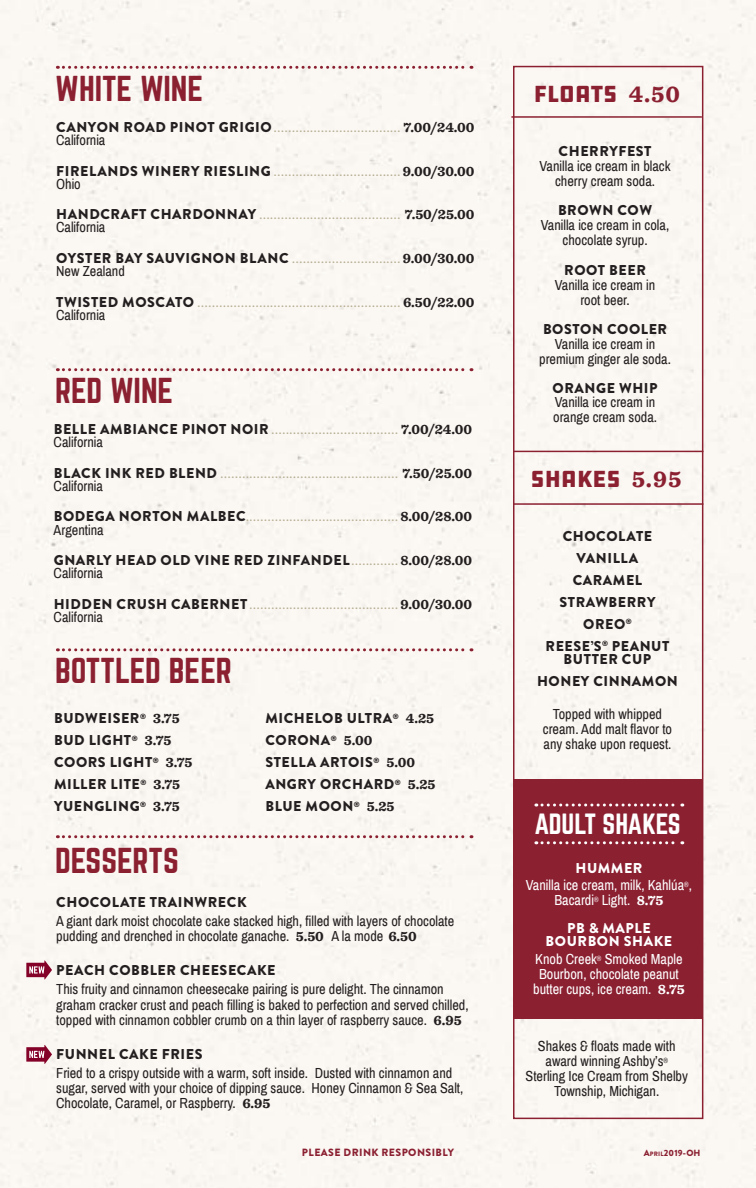
<style>
.page{position:relative;width:756px;height:1188px;background:#fff}
.page>*{position:absolute;margin:0;border:0;box-sizing:border-box;transform-origin:0 0}
.t1{font:31.5px "Norwester";color:#8b2031}
.t2{font:25.65px "Norwester";letter-spacing:-.02em;color:#fff}
.t3{font:24px "DDC Hardware";letter-spacing:-.02em;color:#8b2031}
.t4{font:14.25px/15px "Archivo Narrow";color:#231f20;text-align:center}
.t5{font:900 14.25px/22px "Brandon Grotesque";letter-spacing:.04em;color:#231f20}
.t6{font:14.25px/15px "Archivo Narrow";color:#fff;text-align:center}
.t7{font:900 14.25px "Brandon Grotesque";letter-spacing:.04em;color:#fff}
.t8{font:900 10.5px "Brandon Grotesque";letter-spacing:.04em;color:#8b2031}
.t9{font:900 9px "Brandon Grotesque";color:#b6ad92}
.t10{font:900 9px "Brandon Grotesque";letter-spacing:.02em;color:#8b2031}
.s1{font-size:14.25px;color:#231f20}
.s2{font-family:"Sentinel";font-weight:700;font-size:14.25px;color:#231f20}
.s3{font-size:9px;color:#b6ad92}
.s4{font-family:"Sentinel";font-weight:700}
.s5{font-family:"Brandon Grotesque";font-weight:900}
.s6{font-size:6.3px}
</style>
<div class="page">
<div style="left:0;top:0;width:756px;height:661px;background:#fbf8f3"></div>
<div style="left:0;top:661px;width:756px;height:527px;background:#fbf8f3"></div>
<svg style="left:57px;top:66px;width:415px;height:3px"></svg>
<svg style="left:57px;top:368px;width:415px;height:3px"></svg>
<svg style="left:57px;top:648px;width:415px;height:3px"></svg>
<svg style="left:57px;top:835px;width:415px;height:3px"></svg>
<div style="left:513px;top:66px;width:190px;height:1053px;border:2px solid #8b2031"></div>
<hr style="left:511px;top:116px;width:191px;height:2px;background:#8b2031">
<hr style="left:513px;top:503px;width:190px;height:2px;background:#8b2031">
<hr style="left:513px;top:451px;width:190px;height:1px;background:#8b2031">
<div style="left:513px;top:779px;width:189px;height:239px;background:#8b2031"></div>
<svg style="left:536px;top:804px;width:147px;height:3px"></svg>
<svg style="left:536px;top:841px;width:147px;height:3px"></svg>
<svg style="left:26px;top:1045px;width:26px;height:19px"></svg>
<svg style="left:26px;top:960px;width:26px;height:20px"></svg>
<p class="t1" style="left:55px;top:73px;width:150px">WHITE WINE</p>
<p class="t9" style="left:56px;top:123px;width:420px"><span class="s1">CANYON ROAD PINOT GRIGIO</span> ................................... <span class="s2">7.00/24.00</span></p>
<p class="t4" style="left:56px;top:133px;width:51px">California</p>
<p class="t9" style="left:56px;top:166px;width:420px"><span class="s1">FIRELANDS WINERY RIESLING</span> ................................... <span class="s2">9.00/30.00</span></p>
<p class="t4" style="left:56px;top:177px;width:26px">Ohio</p>
<p class="t9" style="left:56px;top:210px;width:420px"><span class="s1">HANDCRAFT CHARDONNAY</span> ....................................... <span class="s2">7.50/25.00</span></p>
<p class="t4" style="left:56px;top:220px;width:51px">California</p>
<p class="t9" style="left:56px;top:254px;width:420px"><span class="s1">OYSTER BAY SAUVIGNON BLANC</span> .............................. <span class="s2">9.00/30.00</span></p>
<p class="t4" style="left:56px;top:264px;width:70px">New Zealand</p>
<p class="t9" style="left:56px;top:297px;width:420px"><span class="s1">TWISTED MOSCATO</span> ........................................................ <span class="s2">6.50/22.00</span></p>
<p class="t4" style="left:56px;top:308px;width:51px">California</p>
<p class="t1" style="left:55px;top:375px;width:120px">RED WINE</p>
<p class="t9" style="left:54px;top:425px;width:420px"><span class="s1">BELLE AMBIANCE PINOT NOIR</span> ................................... <span class="s2">7.00/24.00</span></p>
<p class="t4" style="left:54px;top:435px;width:51px">California</p>
<p class="t9" style="left:54px;top:468px;width:420px"><span class="s1">BLACK INK RED BLEND</span> ................................................. <span class="s2">7.50/25.00</span></p>
<p class="t4" style="left:54px;top:479px;width:51px">California</p>
<p class="t9" style="left:54px;top:512px;width:420px"><span class="s1">BODEGA NORTON MALBEC</span>.......................................... <span class="s2">8.00/28.00</span></p>
<p class="t4" style="left:54px;top:522px;width:52px">Argentina</p>
<p class="t5" style="left:54px;top:549px;width:420px">GNARLY HEAD OLD VINE RED ZINFANDEL <span class="s3">.............</span> <span class="s4">8.00/28.00</span></p>
<p class="t4" style="left:54px;top:566px;width:51px">California</p>
<p class="t9" style="left:54px;top:599px;width:420px"><span class="s1">HIDDEN CRUSH CABERNET</span> ......................................... <span class="s2">9.00/30.00</span></p>
<p class="t4" style="left:54px;top:610px;width:51px">California</p>
<p class="t1" style="left:55px;top:656px;width:178px">BOTTLED BEER</p>
<p class="t5" style="left:54px;top:708px;width:127px">BUDWEISER<sup>®</sup> <span class="s4">3.75</span></p>
<p class="t5" style="left:54px;top:730px;width:119px">BUD LIGHT<sup>®</sup> <span class="s4">3.75</span></p>
<p class="t5" style="left:54px;top:752px;width:140px">COORS LIGHT<sup>®</sup> <span class="s4">3.75</span></p>
<p class="t5" style="left:54px;top:774px;width:127px">MILLER LITE<sup>®</sup> <span class="s4">3.75</span></p>
<p class="t5" style="left:54px;top:796px;width:127px">YUENGLING<sup>®</sup> <span class="s4">3.75</span></p>
<p class="t1" style="left:55px;top:845px;width:125px">DESSERTS</p>
<p class="t5" style="left:265px;top:708px;width:172px">MICHELOB ULTRA<sup>®</sup> <span class="s4">4.25<br></span>CORONA<sup>®</sup> <span class="s4">5.00<br></span>STELLA ARTOIS<sup>®</sup> <span class="s4">5.00<br></span>ANGRY ORCHARD<sup>®</sup> <span class="s4">5.25<br></span>BLUE MOON<sup>®</sup> <span class="s4">5.25</span></p>
<p class="t5" style="left:56px;top:891px;width:192px">CHOCOLATE TRAINWRECK</p>
<p class="t4" style="left:56px;top:914px;width:400px;text-align:left">A giant dark moist chocolate cake stacked high, filled with layers of chocolate pudding and drenched in chocolate ganache. <span class="s4">5.50</span> A la mode <span class="s4">6.50</span></p>
<p class="t5" style="left:56px;top:959px;width:221px">PEACH COBBLER CHEESECAKE</p>
<p class="t4" style="left:56px;top:982px;width:389px">This fruity and cinnamon cheesecake pairing is pure delight. The cinnamon</p>
<p class="t4" style="left:56px;top:998px;width:414px;text-align:left">graham cracker crust and peach filling is baked to perfection and served chilled, topped with cinnamon cobbler crumb on a thin layer of raspberry sauce. <span class="s4">6.95</span></p>
<p class="t5" style="left:56px;top:1043px;width:148px">FUNNEL CAKE FRIES</p>
<p class="t4" style="left:56px;top:1066px;width:409px;text-align:left">Fried to a crispy outside with a warm, soft inside. Dusted with cinnamon and sugar, served with your choice of dipping sauce. Honey Cinnamon &amp; Sea Salt,<br>Chocolate, Caramel, or Raspberry. <span class="s4">6.95</span></p>
<p class="t8" style="left:302px;top:1145px;width:153px">PLEASE DRINK RESPONSIBLY</p>
<p class="t3" style="left:534px;top:79px;width:148px">FLOATS <span class="s4">4.50</span></p>
<p class="t4" style="left:540px;top:144px;width:132px"><span class="s5">CHERRYFEST<br></span>Vanilla ice cream in black cherry cream soda.</p>
<p class="t4" style="left:541px;top:203px;width:130px"><span class="s5">BROWN COW<br></span>Vanilla ice cream in cola, chocolate syrup.</p>
<p class="t4" style="left:555px;top:262px;width:102px"><span class="s5">ROOT BEER<br></span>Vanilla ice cream in root beer.</p>
<p class="t4" style="left:539px;top:321px;width:133px"><span class="s5">BOSTON COOLER<br></span>Vanilla ice cream in premium ginger ale soda.</p>
<p class="t5" style="left:553px;top:377px;width:106px">ORANGE WHIP</p>
<p class="t4" style="left:553px;top:395px;width:105px;text-align:left">Vanilla ice cream in orange cream soda.</p>
<p class="t3" style="left:531px;top:464px;width:152px">SHAKES <span class="s4">5.95</span></p>
<p class="t5" style="left:563px;top:525px;width:91px">CHOCOLATE</p>
<p class="t5" style="left:577px;top:547px;width:63px">VANILLA</p>
<p class="t5" style="left:573px;top:569px;width:71px">CARAMEL</p>
<p class="t5" style="left:559px;top:591px;width:97px">STRAWBERRY</p>
<p class="t5" style="left:583px;top:613px;width:50px">OREO<sup>®</sup></p>
<p class="t5" style="left:546px;top:639px;width:125px;line-height:13.5px;text-align:center">REESE’S<sup>®</sup> PEANUT<br>BUTTER CUP</p>
<p class="t5" style="left:537px;top:671px;width:142px">HONEY CINNAMON</p>
<p class="t4" style="left:543px;top:707px;width:131px">Topped with whipped cream. Add malt flavor to any shake upon request.</p>
<p class="t2" style="left:534px;top:812px;width:148px">ADULT SHAKES</p>
<p class="t7" style="left:575px;top:858px;width:69px">HUMMER</p>
<p class="t6" style="left:526px;top:878px;width:168px">Vanilla ice cream, milk, Kahlúa<sup>®</sup>,<br>Bacardi<sup>®</sup> Light. <span class="s4">8.75</span></p>
<p class="t7" style="left:567px;top:918px;width:85px">PB &amp; MAPLE</p>
<p class="t7" style="left:546px;top:931px;width:128px">BOURBON SHAKE</p>
<p class="t6" style="left:533px;top:952px;width:153px">Knob Creek<sup>®</sup> Smoked Maple<br>Bourbon, chocolate peanut butter cups, ice cream. <span class="s4">8.75</span></p>
<p class="t4" style="left:526px;top:1039px;width:164px">Shakes &amp; floats made with award winning Ashby’s<sup>®<br></sup>Sterling Ice Cream from Shelby<br>Township, Michigan.</p>
<p class="t10" style="left:644px;top:1147px;width:58px">A<span class="s6">pril</span>2019-OH</p>
</div>
